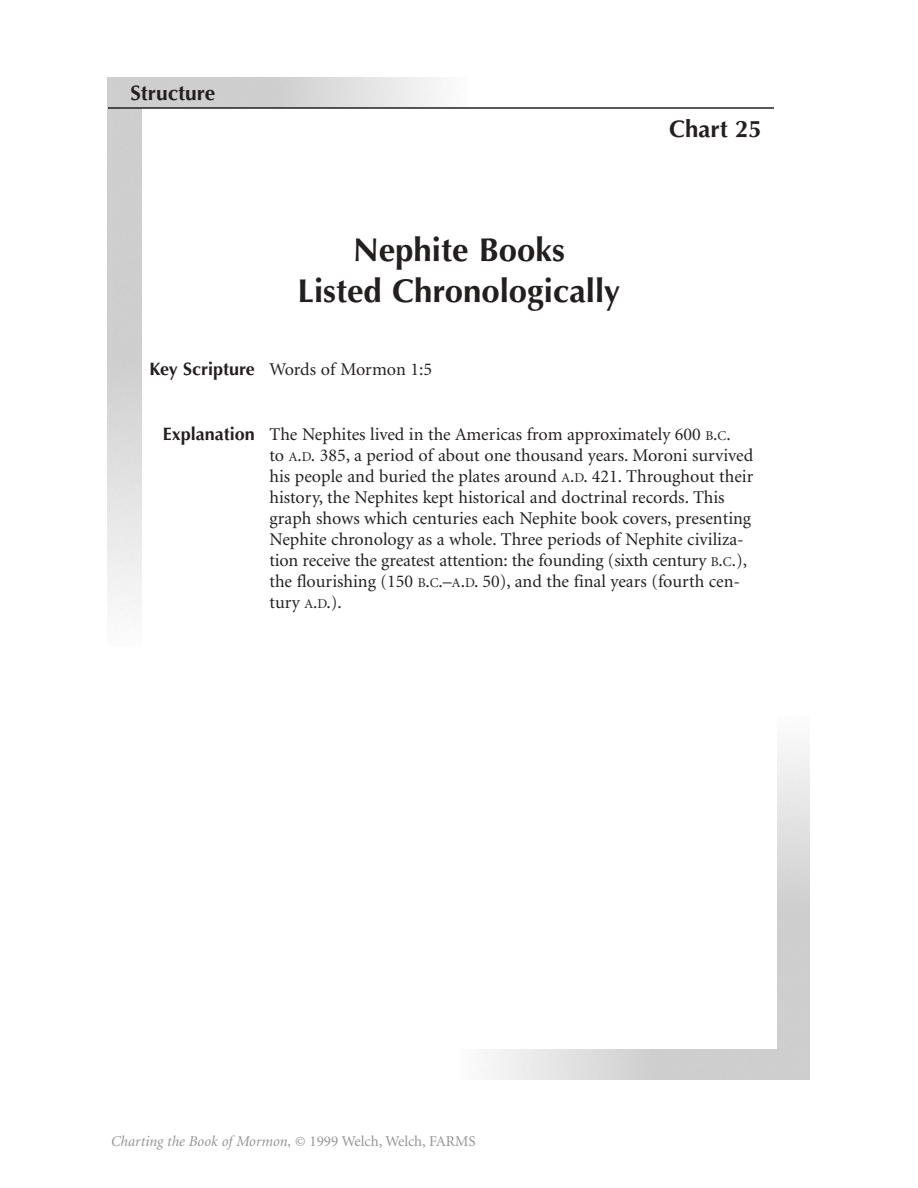
<style>
.page{position:relative;width:918px;height:1188px;background:#fff}
.page>*{position:absolute;margin:0;border:0;box-sizing:border-box;transform-origin:0 0}
.t1{font:700 33px/40.5px "Optima";color:#231f1f;text-align:center}
.t2{font:700 24px "Optima";color:#231f1f}
.t3{font:700 21px "Optima";color:#231f1f}
.t4{font:18px/21px "Minion";color:#231f1f}
.t5{font:700 18px "Optima";color:#231f1f}
.t6{font:italic 15px "Minion";color:#939497}
.s1{font-size:13.5px}
.s2{font-style:normal}
</style>
<div class="page">
<hr style="left:108px;top:107px;width:666px;height:2px;background:#231f1f">
<p class="t3" style="left:130px;top:84px;width:86px">Structure</p>
<h2 class="t2" style="left:669px;top:118px;width:94px">Chart 25</h2>
<h1 class="t1" style="left:298px;top:233px;width:324px">Nephite Books<br>Listed Chronologically</h1>
<p class="t5" style="left:149px;top:361px;width:107px">Key Scripture</p>
<p class="t4" style="left:270px;top:361px;width:164px">Words of Mormon 1:5</p>
<p class="t5" style="left:163px;top:427px;width:94px">Explanation</p>
<p class="t4" style="left:269px;top:425px;width:485px">The Nephites lived in the Americas from approximately 600 <span class="s1">B</span>.<span class="s1">C</span>.<br>to <span class="s1">A</span>.<span class="s1">D</span>. 385, a period of about one thousand years. Moroni survived his people and buried the plates around <span class="s1">A</span>.<span class="s1">D</span>. 421. Throughout their history, the Nephites kept historical and doctrinal records. This graph shows which centuries each Nephite book covers, presenting Nephite chronology as a whole. Three periods of Nephite civiliza&shy;tion receive the greatest attention: the founding (sixth century <span class="s1">B</span>.<span class="s1">C</span>.), the flourishing (150 <span class="s1">B</span>.<span class="s1">C</span>.–<span class="s1">A</span>.<span class="s1">D</span>. 50), and the final years (fourth cen&shy;tury <span class="s1">A</span>.<span class="s1">D</span>.).</p>
<p class="t6" style="left:111px;top:1135px;width:366px">Charting the Book of Mormon, <span class="s2">© 1999 Welch, Welch, FARMS</span></p>
</div>
